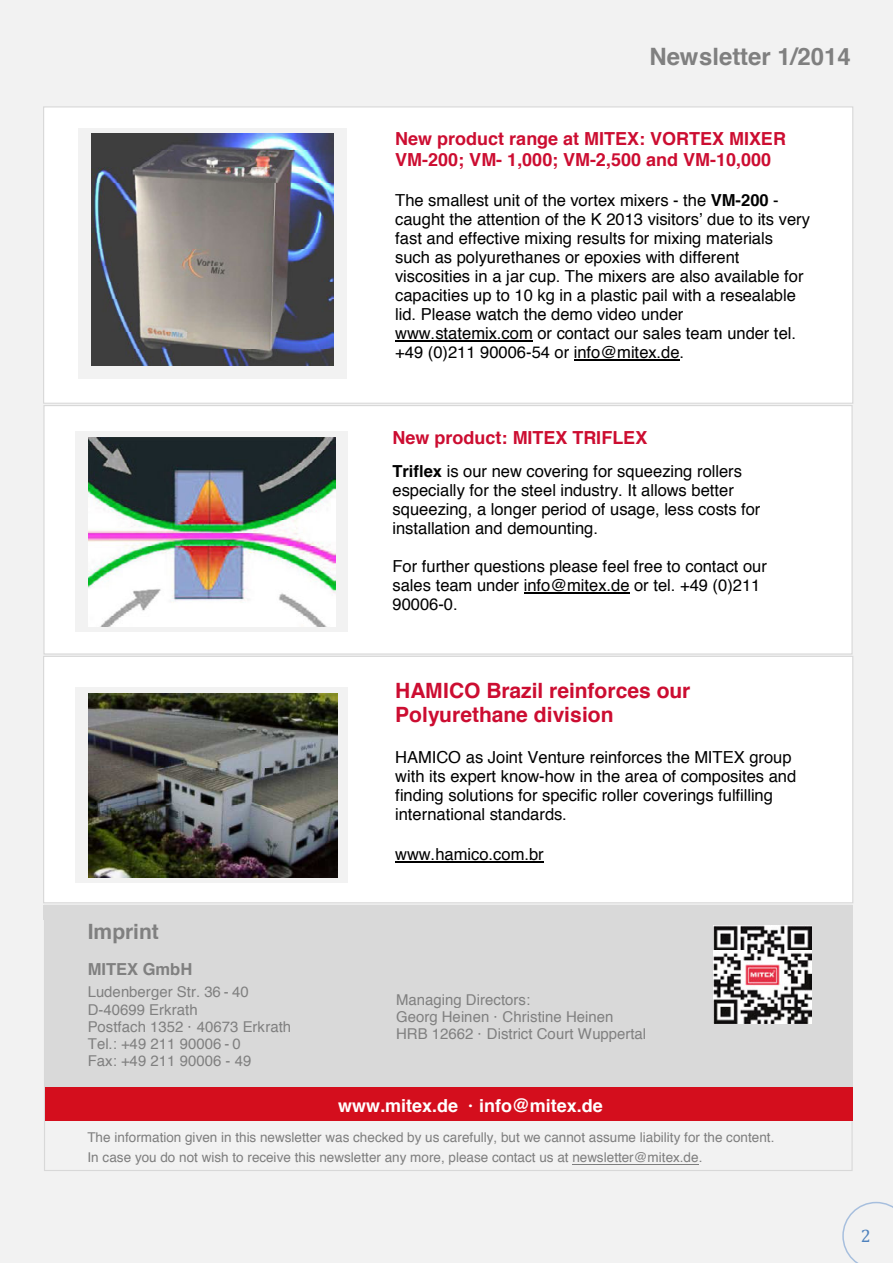
<style>
.page{position:relative;width:893px;height:1263px;background:#f2f2f2}
.page>*{position:absolute;margin:0;border:0;box-sizing:border-box;transform-origin:0 0}
.t1{font:700 24px "Helvetica";color:#808080}
.t2{font:700 21px/24.2px "Helvetica";color:#cc0d31}
.t3{font:700 21px "Helvetica";color:#808080}
.t4{font:700 18px/20.7px "Helvetica";color:#cc0d31}
.t5{font:700 18px "Helvetica";color:#fff}
.t6{font:18px "Cambria";color:#4f82bd}
.t7{font:16.5px/19px "Helvetica";color:#000}
.t8{font:700 16.5px "Helvetica";color:#808080}
.t9{font:15px/17.2px "Helvetica";color:#808080}
.t10{font:13.5px/20.1px "Helvetica";letter-spacing:.005em;color:#7e7e7e}
.s1{font-weight:700}
</style>
<div class="page">
<svg style="left:842px;top:1202px;width:51px;height:61px"></svg>
<div style="left:43px;top:906px;width:810px;height:14px;background:#d9d9d9"></div>
<div style="left:45px;top:920px;width:351px;height:167px;background:#d9d9d9"></div>
<div style="left:396px;top:920px;width:457px;height:167px;background:#d9d9d9"></div>
<div style="left:45px;top:1087px;width:808px;height:33px;background:#d40e1d"></div>
<hr style="left:572px;top:1164px;width:127px;height:1px;background:#7e7e7e">
<div style="left:44px;top:656px;width:809px;height:247px;background:#fff"></div>
<div style="left:43px;top:656px;width:810px;height:247px;border:1px solid #d8d8d8"></div>
<hr style="left:395px;top:861px;width:149px;height:2px;background:#000">
<div style="left:44px;top:406px;width:808px;height:248px;background:#fff"></div>
<div style="left:43px;top:405px;width:810px;height:250px;border:1px solid #d8d8d8"></div>
<hr style="left:524px;top:593px;width:106px;height:1px;background:#000">
<div style="left:44px;top:107px;width:809px;height:296px;background:#fff"></div>
<hr style="left:395px;top:341px;width:138px;height:1px;background:#000">
<hr style="left:574px;top:360px;width:105px;height:1px;background:#000">
<div style="left:78px;top:129px;width:269px;height:250px;background:#f2f2f2"></div>
<img style="left:91px;top:134px;width:242px;height:231px">
<div style="left:76px;top:432px;width:272px;height:200px;background:#f2f2f2"></div>
<img style="left:89px;top:437px;width:247px;height:190px">
<img style="left:714px;top:926px;width:97px;height:97px">
<div style="left:76px;top:688px;width:272px;height:195px;background:#f2f2f2"></div>
<img style="left:89px;top:693px;width:248px;height:185px">
<h1 class="t1" style="left:649px;top:37px;width:203px">Newsletter 1/2014</h1>
<p class="t4" style="left:395px;top:129px;width:392px">New product range at MITEX: VORTEX MIXER<br>VM-200; VM- 1,000; VM-2,500 and VM-10,000</p>
<p class="t7" style="left:395px;top:191px;width:416px">The smallest unit of the vortex mixers - the <span class="s1">VM-200</span> - caught the attention of the K 2013 visitorsʼ due to its very fast and effective mixing results for mixing materials such as polyurethanes or epoxies with different viscosities in a jar cup. The mixers are also available for capacities up to 10 kg in a plastic pail with a resealable lid. Please watch the demo video under www.statemix.com or contact our sales team under tel. +49 (0)211 90006-54 or info@mitex.de.</p>
<p class="t4" style="left:392px;top:427px;width:256px">New product: MITEX TRIFLEX</p>
<p class="t7" style="left:392px;top:462px;width:369px"><span class="s1">Triflex</span> is our new covering for squeezing rollers especially for the steel industry. It allows better squeezing, a longer period of usage, less costs for installation and demounting.</p>
<p class="t7" style="left:392px;top:557px;width:376px">For further questions please feel free to contact our sales team under info@mitex.de or tel. +49 (0)211<br>90006-0.</p>
<p class="t2" style="left:395px;top:678px;width:297px">HAMICO Brazil reinforces our<br>Polyurethane division</p>
<p class="t7" style="left:395px;top:748px;width:403px">HAMICO as Joint Venture reinforces the MITEX group with its expert know-how in the area of composites and finding solutions for specific roller coverings fulfilling international standards.</p>
<p class="t7" style="left:395px;top:845px;width:150px">www.hamico.com.br</p>
<p class="t3" style="left:88px;top:915px;width:73px">Imprint</p>
<p class="t8" style="left:88px;top:956px;width:106px">MITEX GmbH</p>
<p class="t9" style="left:88px;top:984px;width:205px">Ludenberger Str. 36 - 40<br>D-40699 Erkrath<br>Postfach 1352 · 40673 Erkrath<br>Tel.: +49 211 90006 - 0<br>Fax: +49 211 90006 - 49</p>
<p class="t9" style="left:396px;top:991px;width:252px">Managing Directors:<br>Georg Heinen · Christine Heinen<br>HRB 12662 · District Court Wuppertal</p>
<p class="t5" style="left:338px;top:1091px;width:266px">www.mitex.de · info@mitex.de</p>
<p class="t10" style="left:88px;top:1128px;width:688px">The information given in this newsletter was checked by us carefully, but we cannot assume liability for the content.<br>In case you do not wish to receive this newsletter any more, please contact us at newsletter@mitex.de.</p>
<p class="t6" style="left:861px;top:1225px;width:11px">2</p>
</div>
